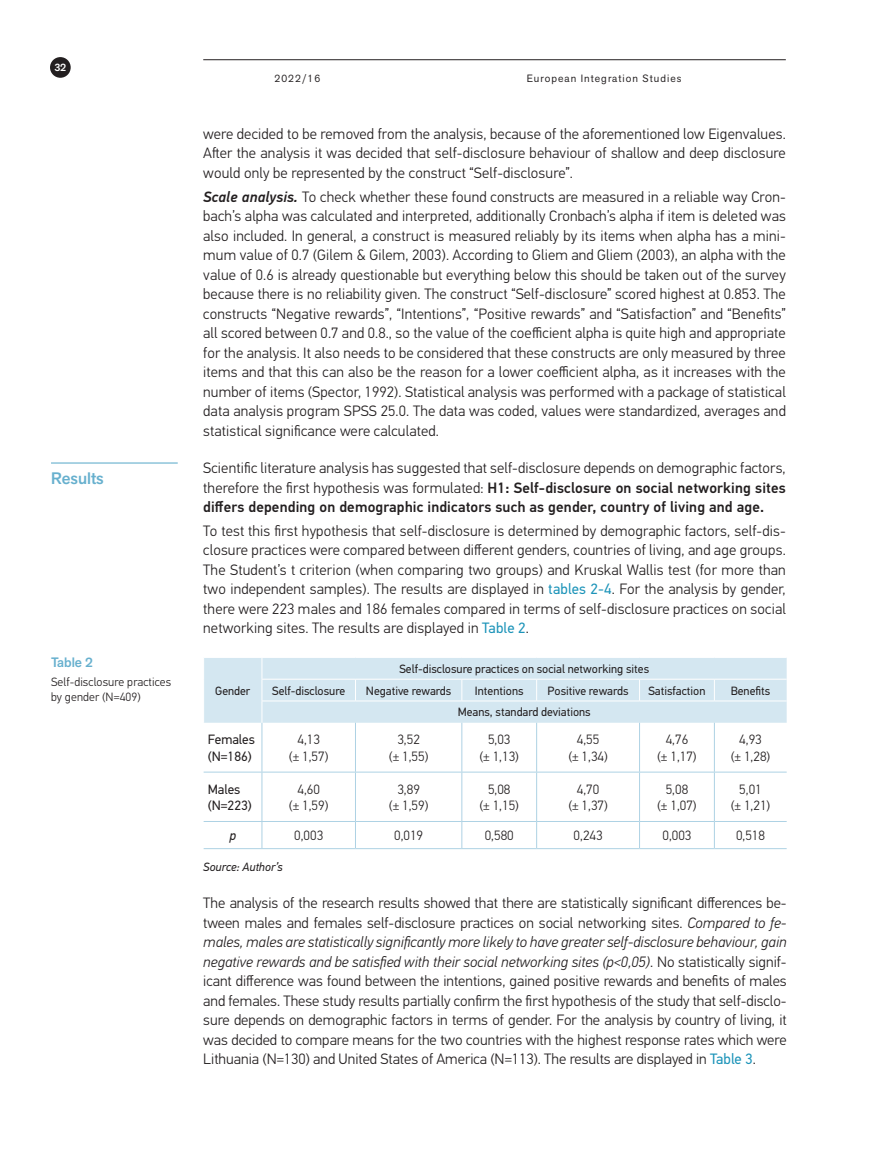
<style>
.page{position:relative;width:893px;height:1149px;background:#fff}
.page>*{position:absolute;margin:0;border:0;box-sizing:border-box;transform-origin:0 0}
.skyrelis{font:500 16.5px "Akzid Grtsk Next";color:#67b0ce}
.pagrindinis{font:300 15px/19.5px "PF Din Text Pro";letter-spacing:.01em;color:#231f20;text-align:justify}
.t1{font:300 13.5px "PF Din Text Pro";color:#231f20}
.t2{font:13.5px/16.2px "PF Din Text Pro";color:#231f20}
.pav_nr{font:500 13.5px "Akzid Grtsk Next";color:#67b0ce}
.t3{font:italic 13.5px "PF Din Text Pro";color:#231f20}
.t4{font:12px "PF Din Text Pro";color:#231f20}
.pav_nr-2{font:300 12px/15px "PF Din Text Pro";letter-spacing:.01em;color:#231f20}
.Body_Text_Indent{font:italic 12px "PF Din Text Pro";color:#231f20}
.t5{font:10.5px "Akzid Grtsk Next";letter-spacing:.1em;color:#231f20}
.t6{font:500 10.5px "Akzid Grtsk Next";color:#fff}
.s1{font-weight:500;font-style:italic}
.s2{font-weight:500}
.s3{font-weight:400;color:#1d94b9}
.s4{font-style:italic}
</style>
<div class="page">
<hr style="left:203px;top:59px;width:583px;height:1px;background:#231f20">
<div style="left:50px;top:57px;width:21px;height:21px;background:#231f20;border-radius:50%"></div>
<hr style="left:51px;top:462px;width:127px;height:1px;background:#67b0ce">
<hr style="left:262px;top:722px;width:1px;height:49px;background:#aed2e4">
<hr style="left:355px;top:722px;width:1px;height:49px;background:#aed2e4">
<hr style="left:461px;top:722px;width:1px;height:49px;background:#aed2e4">
<hr style="left:536px;top:722px;width:1px;height:49px;background:#aed2e4">
<hr style="left:639px;top:722px;width:1px;height:49px;background:#aed2e4">
<hr style="left:714px;top:722px;width:1px;height:49px;background:#aed2e4">
<hr style="left:204px;top:771px;width:58px;height:1px;background:#aed2e4">
<hr style="left:262px;top:771px;width:93px;height:1px;background:#aed2e4">
<hr style="left:262px;top:772px;width:1px;height:48px;background:#aed2e4">
<hr style="left:355px;top:771px;width:107px;height:1px;background:#aed2e4">
<hr style="left:355px;top:772px;width:1px;height:48px;background:#aed2e4">
<hr style="left:462px;top:771px;width:75px;height:1px;background:#aed2e4">
<hr style="left:461px;top:772px;width:1px;height:48px;background:#aed2e4">
<hr style="left:537px;top:771px;width:102px;height:1px;background:#aed2e4">
<hr style="left:536px;top:772px;width:1px;height:48px;background:#aed2e4">
<hr style="left:639px;top:771px;width:75px;height:1px;background:#aed2e4">
<hr style="left:639px;top:772px;width:1px;height:48px;background:#aed2e4">
<hr style="left:714px;top:771px;width:73px;height:1px;background:#aed2e4">
<hr style="left:714px;top:772px;width:1px;height:48px;background:#aed2e4">
<hr style="left:204px;top:820px;width:58px;height:1px;background:#aed2e4">
<hr style="left:262px;top:820px;width:93px;height:1px;background:#aed2e4">
<svg style="left:262px;top:821px;width:1px;height:27px"></svg>
<hr style="left:355px;top:820px;width:107px;height:1px;background:#aed2e4">
<svg style="left:355px;top:821px;width:1px;height:27px"></svg>
<hr style="left:462px;top:820px;width:75px;height:1px;background:#aed2e4">
<svg style="left:461px;top:821px;width:1px;height:27px"></svg>
<hr style="left:537px;top:820px;width:102px;height:1px;background:#aed2e4">
<svg style="left:536px;top:821px;width:1px;height:27px"></svg>
<hr style="left:639px;top:820px;width:75px;height:1px;background:#aed2e4">
<svg style="left:639px;top:821px;width:1px;height:27px"></svg>
<hr style="left:714px;top:820px;width:73px;height:1px;background:#aed2e4">
<svg style="left:714px;top:821px;width:1px;height:27px"></svg>
<div style="left:204px;top:658px;width:583px;height:64px;background:#d4e7f1"></div>
<hr style="left:355px;top:700px;width:107px;height:1px;background:#fff">
<hr style="left:462px;top:700px;width:75px;height:1px;background:#fff">
<hr style="left:537px;top:700px;width:102px;height:1px;background:#fff">
<hr style="left:639px;top:700px;width:75px;height:1px;background:#fff">
<hr style="left:714px;top:700px;width:73px;height:1px;background:#fff">
<hr style="left:204px;top:848px;width:58px;height:1px;background:#aed2e4">
<hr style="left:262px;top:848px;width:93px;height:1px;background:#aed2e4">
<hr style="left:355px;top:848px;width:107px;height:1px;background:#aed2e4">
<hr style="left:462px;top:848px;width:75px;height:1px;background:#aed2e4">
<hr style="left:537px;top:848px;width:102px;height:1px;background:#aed2e4">
<hr style="left:639px;top:848px;width:75px;height:1px;background:#aed2e4">
<hr style="left:714px;top:848px;width:73px;height:1px;background:#aed2e4">
<p class="t6" style="left:54px;top:61px;width:13px">32</p>
<p class="t5" style="left:275px;top:71px;width:47px">2022/16</p>
<p class="t5" style="left:527px;top:71px;width:156px">European Integration Studies</p>
<p class="pagrindinis" style="left:203px;top:124px;width:584px">were decided to be removed from the analysis, because of the aforementioned low Eigenvalues.<br>After the analysis it was decided that self-disclosure behaviour of shallow and deep disclosure would only be represented by the construct “Self-disclosure”.</p>
<p class="pagrindinis" style="left:203px;top:187px;width:584px"><span class="s1">Scale analysis.</span> To check whether these found constructs are measured in a reliable way Cron&shy;bach’s alpha was calculated and interpreted, additionally Cronbach’s alpha if item is deleted was also included. In general, a construct is measured reliably by its items when alpha has a mini&shy;mum value of 0.7 (Gilem &amp; Gilem, 2003). According to Gliem and Gliem (2003), an alpha with the value of 0.6 is already questionable but everything below this should be taken out of the survey because there is no reliability given. The construct “Self-disclosure” scored highest at 0.853. The constructs “Negative rewards”, “Intentions”, “Positive rewards” and “Satisfaction” and “Benefits” all scored between 0.7 and 0.8., so the value of the coefficient alpha is quite high and appropriate for the analysis. It also needs to be considered that these constructs are only measured by three items and that this can also be the reason for a lower coefficient alpha, as it increases with the number of items (Spector, 1992). Statistical analysis was performed with a package of statistical data analysis program SPSS 25.0. The data was coded, values were standardized, averages and statistical significance were calculated.</p>
<p class="skyrelis" style="left:51px;top:467px;width:54px">Results</p>
<p class="pagrindinis" style="left:203px;top:458px;width:584px">Scientific literature analysis has suggested that self-disclosure depends on demographic factors, therefore the first hypothesis was formulated: <span class="s2">H1: Self-disclosure on social networking sites differs depending on demographic indicators such as gender, country of living and age.</span></p>
<p class="pagrindinis" style="left:203px;top:521px;width:584px">To test this first hypothesis that self-disclosure is determined by demographic factors, self-dis&shy;closure practices were compared between different genders, countries of living, and age groups.<br>The Student’s t criterion (when comparing two groups) and Kruskal Wallis test (for more than two independent samples). The results are displayed in <span class="s3">tables 2-4</span>. For the analysis by gender, there were 223 males and 186 females compared in terms of self-disclosure practices on social networking sites. The results are displayed in <span class="s3">Table 2</span>.</p>
<p class="pav_nr" style="left:51px;top:653px;width:43px">Table 2</p>
<p class="pav_nr-2" style="left:51px;top:674px;width:122px">Self-disclosure practices by gender (N=409)</p>
<p class="t4" style="left:215px;top:683px;width:37px">Gender</p>
<p class="t4" style="left:399px;top:661px;width:251px">Self-disclosure practices on social networking sites</p>
<p class="t4" style="left:272px;top:683px;width:75px">Self-disclosure</p>
<p class="t4" style="left:366px;top:683px;width:87px">Negative rewards</p>
<p class="t4" style="left:475px;top:683px;width:50px">Intentions</p>
<p class="t4" style="left:548px;top:683px;width:82px">Positive rewards</p>
<p class="t4" style="left:648px;top:683px;width:59px">Satisfaction</p>
<p class="t4" style="left:731px;top:683px;width:41px">Benefits</p>
<p class="t4" style="left:458px;top:705px;width:134px">Means, standard deviations</p>
<p class="t2" style="left:208px;top:731px;width:49px">Females (N=186)</p>
<p class="t1" style="left:297px;top:731px;width:24px">4,13</p>
<p class="t1" style="left:289px;top:748px;width:41px">(± 1,57)</p>
<p class="t2" style="left:208px;top:780px;width:45px">Males (N=223)</p>
<p class="t1" style="left:297px;top:781px;width:24px">4,60</p>
<p class="t1" style="left:289px;top:797px;width:41px">(± 1,59)</p>
<p class="t1" style="left:397px;top:731px;width:24px">3,52</p>
<p class="t1" style="left:389px;top:748px;width:41px">(± 1,55)</p>
<p class="t1" style="left:397px;top:781px;width:24px">3,89</p>
<p class="t1" style="left:389px;top:797px;width:41px">(± 1,59)</p>
<p class="t1" style="left:488px;top:731px;width:24px">5,03</p>
<p class="t1" style="left:479px;top:748px;width:41px">(± 1,13)</p>
<p class="t1" style="left:488px;top:781px;width:24px">5,08</p>
<p class="t1" style="left:479px;top:797px;width:41px">(± 1,15)</p>
<p class="t1" style="left:577px;top:731px;width:24px">4,55</p>
<p class="t1" style="left:568px;top:748px;width:41px">(± 1,34)</p>
<p class="t1" style="left:577px;top:781px;width:24px">4,70</p>
<p class="t1" style="left:568px;top:797px;width:41px">(± 1,37)</p>
<p class="t1" style="left:666px;top:731px;width:24px">4,76</p>
<p class="t1" style="left:657px;top:748px;width:41px">(± 1,17)</p>
<p class="t1" style="left:666px;top:781px;width:24px">5,08</p>
<p class="t1" style="left:657px;top:797px;width:41px">(± 1,07)</p>
<p class="t1" style="left:739px;top:731px;width:24px">4,93</p>
<p class="t1" style="left:731px;top:748px;width:41px">(± 1,28)</p>
<p class="t1" style="left:739px;top:781px;width:24px">5,01</p>
<p class="t1" style="left:731px;top:797px;width:41px">(± 1,21)</p>
<p class="t3" style="left:229px;top:827px;width:8px">p</p>
<p class="t1" style="left:294px;top:827px;width:31px">0,003</p>
<p class="t1" style="left:394px;top:827px;width:31px">0,019</p>
<p class="t1" style="left:485px;top:827px;width:31px">0,580</p>
<p class="t1" style="left:574px;top:827px;width:31px">0,243</p>
<p class="t1" style="left:662px;top:827px;width:31px">0,003</p>
<p class="t1" style="left:736px;top:827px;width:31px">0,518</p>
<p class="Body_Text_Indent" style="left:203px;top:859px;width:81px">Source: Author’s</p>
<p class="pagrindinis" style="left:203px;top:893px;width:585px">The analysis of the research results showed that there are statistically significant differences be&shy;tween males and females self-disclosure practices on social networking sites. <span class="s4">Compared to fe&shy;males, males are statistically significantly more likely to have greater self-disclosure behaviour, gain negative rewards and be satisfied with their social networking sites (p&lt;0,05)</span>. No statistically signif&shy;icant difference was found between the intentions, gained positive rewards and benefits of males and females. These study results partially confirm the first hypothesis of the study that self-disclo&shy;sure depends on demographic factors in terms of gender. For the analysis by country of living, it was decided to compare means for the two countries with the highest response rates which were Lithuania (N=130) and United States of America (N=113). The results are displayed in <span class="s3">Table 3</span>.</p>
</div>
